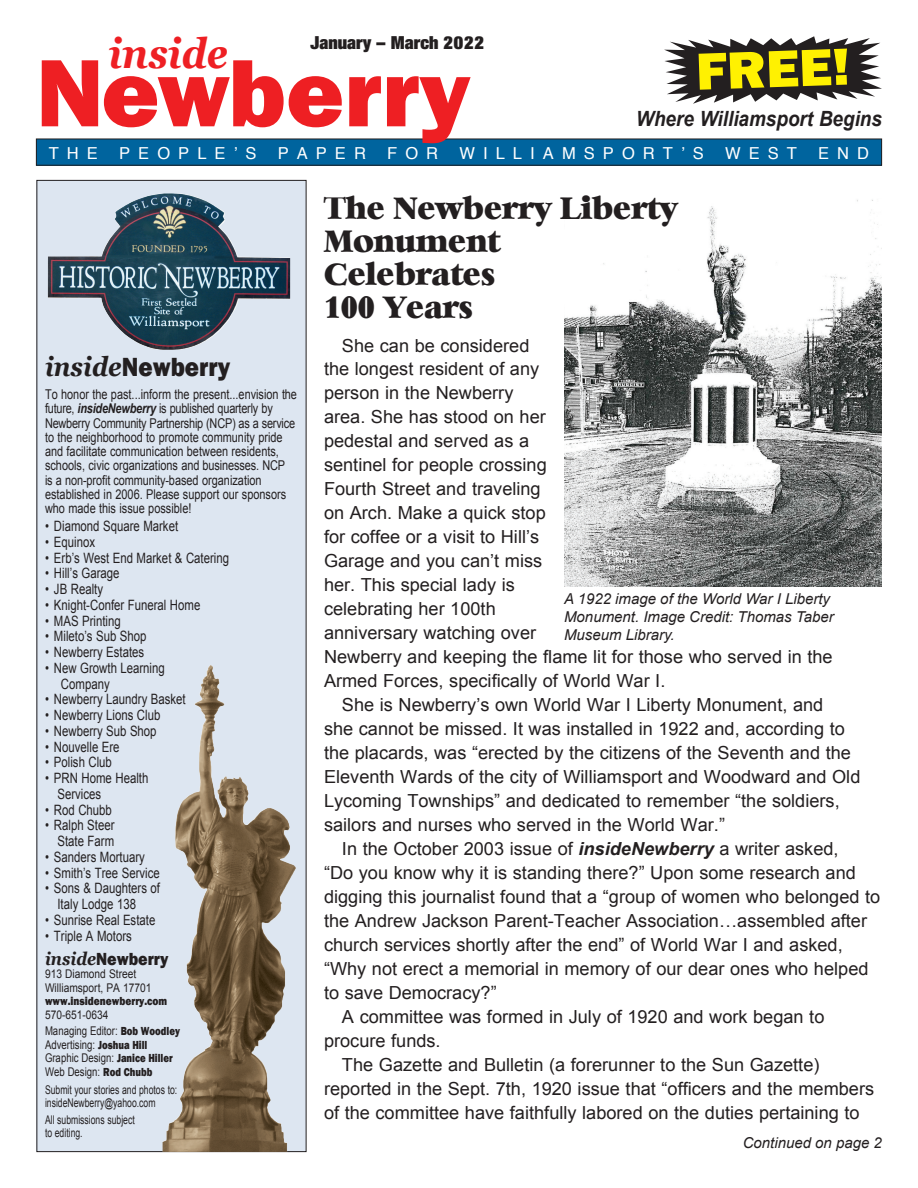
<style>
.page{position:relative;width:918px;height:1188px;background:#fff}
.page>*{position:absolute;margin:0;border:0;box-sizing:border-box;transform-origin:0 0}
.t1{font:800 99px "Franklin Gothic";color:#ee1f23}
.t2{font:800 54px "Franklin Gothic";color:#fff101;scale:1.05 1}
.t3{font:italic 700 42px "Georgia";color:#ee1f23;scale:.9 1}
.t4{font:30px/33px "Bianca";color:#231f20;scale:.93 1}
.t5{font:800 27px "Franklin Gothic";color:#231f20;scale:.9 1}
.t6{font:italic 700 21px "Arial";color:#231f20;scale:.9 1}
.t7{font:18px/24px "Arial";color:#231f20}
.t8{font:900 condensed 18px "Helvetica Neue LT Pro";color:#231f20}
.t9{font:800 18px "Franklin Gothic";color:#231f20;scale:.9 1}
.t10{font:16.5px "Helvetica";letter-spacing:.49em;color:#fff}
.t11{font:italic 15px/18px "Arial";color:#231f20}
.t12{font:14.25px/15.8px "Arial";color:#231f20;scale:.8 1}
.t13{font:13.5px/14.2px "Arial";color:#231f20;scale:.81 1}
.t14{font:12px/13.5px "Arial";color:#231f20;scale:.72 1}
.t15{font:12px/13.5px "Arial";color:#231f20;scale:.85 1}
.t16{font:12px/13.5px "Arial";color:#231f20;scale:.8 1}
.t17{font:800 12px "Franklin Gothic";color:#231f20;scale:.85 1}
.s1{font-family:"Georgia";font-weight:700;font-style:italic}
.s2{font-weight:700;font-style:italic}
.s3{font-family:"Franklin Gothic";font-weight:800}
</style>
<div class="page">
<div style="left:37px;top:180px;width:269px;height:972px;background:#dde6f1"></div>
<img style="left:158px;top:665px;width:138px;height:487px">
<img style="left:48px;top:194px;width:242px;height:156px">
<img style="left:564px;top:199px;width:318px;height:388px">
<div style="left:36px;top:139px;width:846px;height:26px;background:#00649e"></div>
<div style="left:36px;top:139px;width:846px;height:27px;border:1px solid #231f20"></div>
<svg style="left:664px;top:36px;width:218px;height:68px"></svg>
<p class="t8" style="left:311px;top:30px;width:175px">January – March 2022</p>
<h3 class="t3" style="left:108px;top:22px;width:134px">inside</h3>
<h1 class="t1" style="left:36px;top:29px;width:436px">Newberry</h1>
<h2 class="t2" style="left:695px;top:37px;width:148px;rotate:-2deg">FREE!</h2>
<p class="t6" style="left:636px;top:105px;width:275px">Where Williamsport Begins</p>
<p class="t10" style="left:49px;top:140px;width:51px">THE</p>
<p class="t10" style="left:119px;top:140px;width:139px">PEOPLE’S</p>
<p class="t10" style="left:278px;top:140px;width:90px">PAPER</p>
<p class="t10" style="left:387px;top:140px;width:53px">FOR</p>
<p class="t10" style="left:459px;top:140px;width:246px">WILLIAMSPORT’S</p>
<p class="t10" style="left:725px;top:140px;width:73px">WEST</p>
<p class="t10" style="left:818px;top:140px;width:53px">END</p>
<h3 class="t5" style="left:45px;top:349px;width:207px"><span class="s1">inside</span>Newberry</h3>
<p class="t13" style="left:45px;top:387px;width:312px">To honor the past...inform the present...envision the future, <span class="s2">insideNewberry</span> is published quarterly by Newberry Community Partnership (NCP) as a service to the neighborhood to promote community pride and facilitate communication between residents, schools, civic organizations and businesses. NCP<br>is a non-profit community-based organization established in 2006. Please support our sponsors who made this issue possible!</p>
<p class="t12" style="left:45px;top:518px;width:168px">• Diamond Square Market</p>
<p class="t12" style="left:45px;top:534px;width:64px">• Equinox</p>
<p class="t12" style="left:45px;top:550px;width:232px">• Erb’s West End Market &amp; Catering</p>
<p class="t12" style="left:45px;top:566px;width:95px">• Hill’s Garage</p>
<p class="t12" style="left:45px;top:581px;width:74px">• JB Realty</p>
<p class="t12" style="left:45px;top:597px;width:196px">• Knight-Confer Funeral Home</p>
<p class="t12" style="left:45px;top:613px;width:96px">• MAS Printing</p>
<p class="t12" style="left:45px;top:629px;width:128px">• Mileto’s Sub Shop</p>
<p class="t12" style="left:45px;top:644px;width:126px">• Newberry Estates</p>
<p class="t12" style="left:61px;top:660px;width:131px;text-indent:-16px">• New Growth Learning<br>Company</p>
<p class="t12" style="left:45px;top:692px;width:177px">• Newberry Laundry Basket</p>
<p class="t12" style="left:45px;top:707px;width:146px">• Newberry Lions Club</p>
<p class="t12" style="left:45px;top:723px;width:141px">• Newberry Sub Shop</p>
<p class="t12" style="left:45px;top:739px;width:95px">• Nouvelle Ere</p>
<p class="t12" style="left:45px;top:755px;width:85px">• Polish Club</p>
<p class="t12" style="left:57px;top:770px;width:115px;text-indent:-12px">• PRN Home Health<br>Services</p>
<p class="t12" style="left:45px;top:802px;width:85px">• Rod Chubb</p>
<p class="t12" style="left:45px;top:818px;width:88px;text-align:right">• Ralph Steer<br>State Farm</p>
<p class="t12" style="left:45px;top:849px;width:126px">• Sanders Mortuary</p>
<p class="t12" style="left:45px;top:865px;width:145px">• Smith’s Tree Service</p>
<p class="t12" style="left:57px;top:881px;width:130px;text-indent:-12px">• Sons &amp; Daughters of<br>Italy Lodge 138</p>
<p class="t12" style="left:45px;top:912px;width:139px">• Sunrise Real Estate</p>
<p class="t12" style="left:45px;top:928px;width:110px">• Triple A Motors</p>
<p class="t9" style="left:45px;top:947px;width:139px"><span class="s1">inside</span>Newberry</p>
<p class="t15" style="left:45px;top:967px;width:127px">913 Diamond Street<br>Williamsport, PA 17701</p>
<p class="t17" style="left:45px;top:993px;width:145px">www.insidenewberry.com</p>
<p class="t15" style="left:45px;top:1006px;width:160px;line-height:16.5px">570-651-0634<br>Managing Editor: <span class="s3">Bob Woodley</span></p>
<p class="t16" style="left:45px;top:1038px;width:161px">Advertising: <span class="s3">Joshua Hill<br></span>Graphic Design: <span class="s3">Janice Hiller<br></span>Web Design: <span class="s3">Rod Chubb</span></p>
<p class="t14" style="left:45px;top:1083px;width:185px">Submit your stories and photos to: insideNewberry@yahoo.com</p>
<p class="t14" style="left:45px;top:1113px;width:126px">All submissions subject to editing.</p>
<h3 class="t4" style="left:324px;top:194px;width:382px">The Newberry Liberty<br>Monument<br>Celebrates<br>100 Years</h3>
<p class="t7" style="left:324px;top:333px;width:510px;text-indent:18px">She can be considered<br>the longest resident of any<br>person in the Newberry<br>area. She has stood on her<br>pedestal and served as a<br>sentinel for people crossing<br>Fourth Street and traveling<br>on Arch. Make a quick stop<br>for coffee or a visit to Hill’s<br>Garage and you can’t miss<br>her. This special lady is<br>celebrating her 100th<br>anniversary watching over<br>Newberry and keeping the flame lit for those who served in the<br>Armed Forces, specifically of World War I.</p>
<p class="t7" style="left:324px;top:693px;width:538px;text-indent:18px">She is Newberry’s own World War I Liberty Monument, and<br>she cannot be missed. It was installed in 1922 and, according to the placards, was “erected by the citizens of the Seventh and the Eleventh Wards of the city of Williamsport and Woodward and Old Lycoming Townships” and dedicated to remember “the soldiers, sailors and nurses who served in the World War.”</p>
<p class="t7" style="left:342px;top:837px;width:498px">In the October 2003 issue of <span class="s2">insideNewberry</span> a writer asked,</p>
<p class="t7" style="left:324px;top:861px;width:533px">“Do you know why it is standing there?” Upon some research and</p>
<p class="t7" style="left:324px;top:885px;width:558px">digging this journalist found that a “group of women who belonged to</p>
<p class="t7" style="left:324px;top:909px;width:545px">the Andrew Jackson Parent-Teacher Association…assembled after</p>
<p class="t7" style="left:324px;top:933px;width:520px">church services shortly after the end” of World War I and asked,</p>
<p class="t7" style="left:324px;top:957px;width:546px">“Why not erect a memorial in memory of our dear ones who helped</p>
<p class="t7" style="left:324px;top:981px;width:174px">to save Democracy?”</p>
<p class="t7" style="left:342px;top:1005px;width:484px">A committee was formed in July of 1920 and work began to</p>
<p class="t7" style="left:324px;top:1029px;width:118px">procure funds.</p>
<p class="t7" style="left:342px;top:1053px;width:479px">The Gazette and Bulletin (a forerunner to the Sun Gazette)</p>
<p class="t7" style="left:324px;top:1077px;width:552px">reported in the Sept. 7th, 1920 issue that “officers and the members</p>
<p class="t7" style="left:324px;top:1101px;width:537px">of the committee have faithfully labored on the duties pertaining to</p>
<p class="t11" style="left:564px;top:590px;width:271px">A 1922 image of the World War I Liberty<br>Monument. Image Credit: Thomas Taber<br>Museum Library.</p>
<p class="t11" style="left:743px;top:1134px;width:141px">Continued on page 2</p>
</div>
